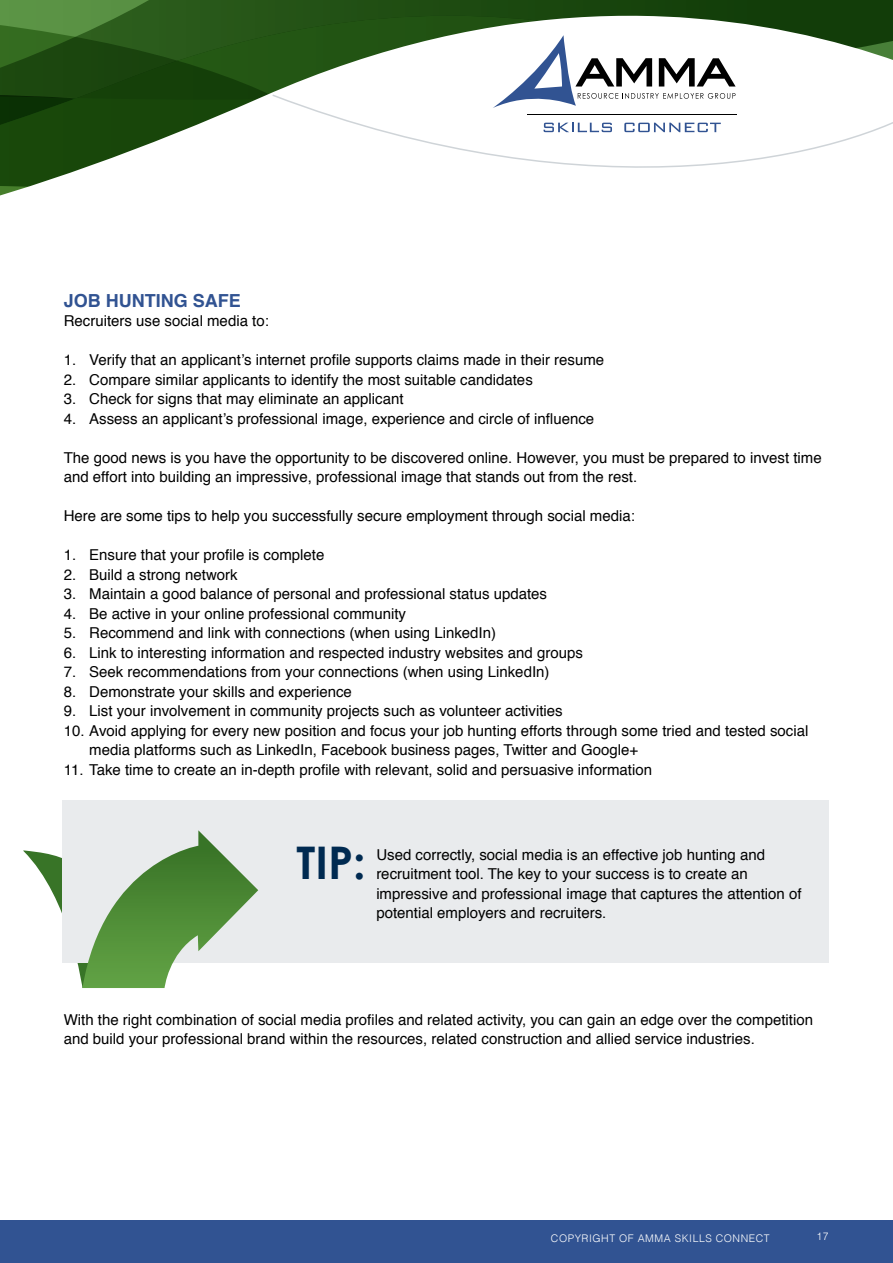
<style>
.page{position:relative;width:893px;height:1263px;background:#fff}
.page>*{position:absolute;margin:0;border:0;box-sizing:border-box;transform-origin:0 0}
.t1{font:700 45px "Century Gothic";color:#002a51}
.t2{font:700 18px "Helvetica";color:#315392}
.t3{font:15px/19.5px "Helvetica";color:#000}
.t4{font:300 10.5px "Helvetica";letter-spacing:.05em;color:#fff}
</style>
<div class="page">
<svg style="left:0;top:0;width:893px;height:122px"></svg>
<svg style="left:0;top:121px;width:203px;height:75px;fill:#19490b"></svg>
<svg style="left:493px;top:35px;width:243px;height:58px"></svg>
<div style="left:0;top:1220px;width:893px;height:43px;background:#315392"></div>
<div style="left:63px;top:800px;width:766px;height:163px;background:#e9ebed"></div>
<svg style="left:23px;top:830px;width:235px;height:158px"></svg>
<svg style="left:271px;top:93px;width:622px;height:75px"></svg>
<p class="t2" style="left:64px;top:286px;width:179px">JOB HUNTING SAFE</p>
<p class="t3" style="left:64px;top:312px;width:207px">Recruiters use social media to:</p>
<p class="t3" style="left:64px;top:351px;width:542px">1. Verify that an applicant’s internet profile supports claims made in their resume</p>
<p class="t3" style="left:64px;top:370px;width:471px">2. Compare similar applicants to identify the most suitable candidates</p>
<p class="t3" style="left:64px;top:390px;width:341px">3. Check for signs that may eliminate an applicant</p>
<p class="t3" style="left:64px;top:409px;width:532px">4. Assess an applicant’s professional image, experience and circle of influence</p>
<p class="t3" style="left:64px;top:448px;width:759px">The good news is you have the opportunity to be discovered online. However, you must be prepared to invest time and effort into building an impressive, professional image that stands out from the rest.</p>
<p class="t3" style="left:64px;top:507px;width:573px">Here are some tips to help you successfully secure employment through social media:</p>
<p class="t3" style="left:64px;top:546px;width:262px">1. Ensure that your profile is complete</p>
<p class="t3" style="left:64px;top:565px;width:175px">2. Build a strong network</p>
<p class="t3" style="left:64px;top:585px;width:485px">3. Maintain a good balance of personal and professional status updates</p>
<p class="t3" style="left:64px;top:604px;width:344px">4. Be active in your online professional community</p>
<p class="t3" style="left:64px;top:624px;width:434px">5. Recommend and link with connections (when using LinkedIn)</p>
<p class="t3" style="left:64px;top:643px;width:521px">6. Link to interesting information and respected industry websites and groups</p>
<p class="t3" style="left:64px;top:663px;width:487px">7. Seek recommendations from your connections (when using LinkedIn)</p>
<p class="t3" style="left:64px;top:682px;width:290px">8. Demonstrate your skills and experience</p>
<p class="t3" style="left:64px;top:702px;width:500px">9. List your involvement in community projects such as volunteer activities</p>
<p class="t3" style="left:89px;top:721px;width:721px;text-indent:-26px">10. Avoid applying for every new position and focus your job hunting efforts through some tried and tested social media platforms such as LinkedIn, Facebook business pages, Twitter and Google+</p>
<p class="t3" style="left:64px;top:760px;width:590px">11. Take time to create an in-depth profile with relevant, solid and persuasive information</p>
<h1 class="t1" style="left:297px;top:834px;width:71px">TIP:</h1>
<p class="t3" style="left:376px;top:845px;width:427px">Used correctly, social media is an effective job hunting and recruitment tool. The key to your success is to create an impressive and professional image that captures the attention of potential employers and recruiters.</p>
<p class="t3" style="left:64px;top:1010px;width:751px">With the right combination of social media profiles and related activity, you can gain an edge over the competition and build your professional brand within the resources, related construction and allied service industries.</p>
<p class="t4" style="left:551px;top:1231px;width:220px">COPYRIGHT OF AMMA SKILLS CONNECT</p>
<p class="t4" style="left:816px;top:1230px;width:14px">17</p>
</div>
